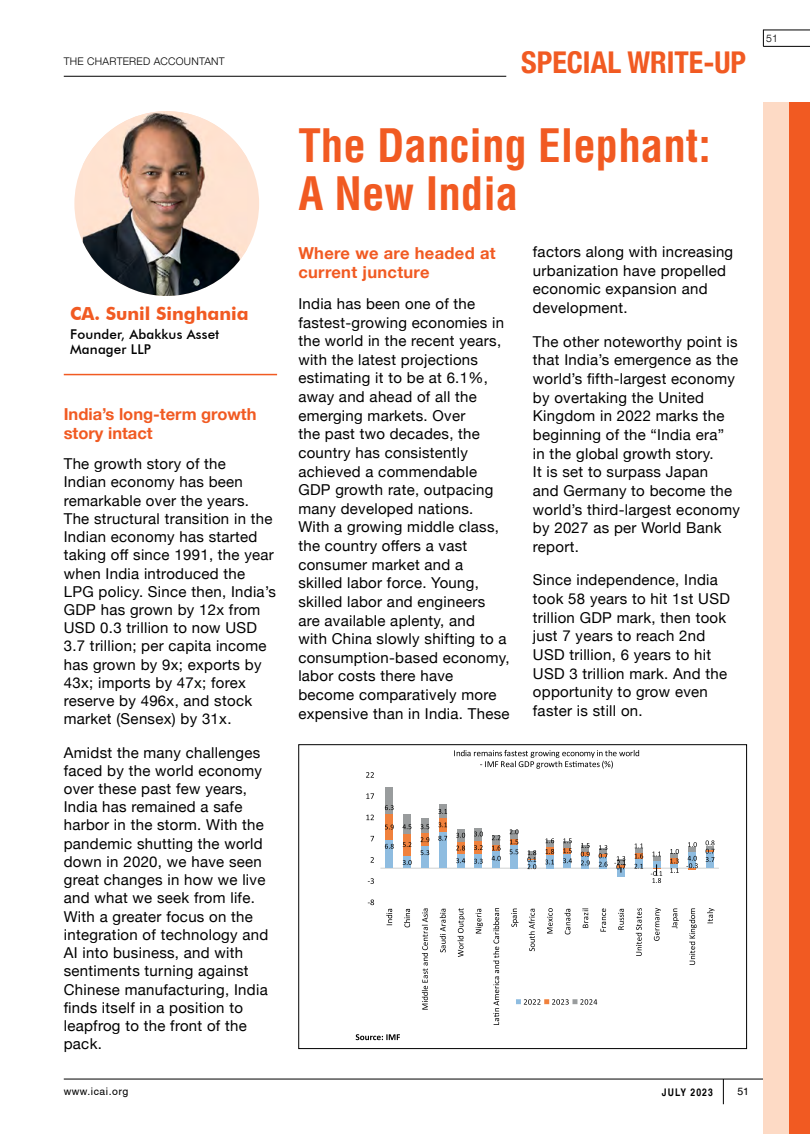
<style>
.page{position:relative;width:810px;height:1134px;background:#fff}
.page>*{position:absolute;margin:0;border:0;box-sizing:border-box;transform-origin:0 0}
.t1{font:700 condensed 45px/48px "Helvetica";color:#f15a22}
.t2{font:700 condensed 30px "Helvetica Neue";color:#f15a22}
.t3{font:700 18px "Futura BT";color:#f15a22}
.t4{font:700 16.5px/18.9px "Helvetica Neue";color:#f15a22}
.t5{font:700 16.5px/19.4px "Helvetica Neue";letter-spacing:.02em;color:#f15a22}
.t6{font:15px/18.6px "Helvetica Neue";letter-spacing:.02em;color:#000}
.t7{font:500 13.5px/15px "Futura BT";letter-spacing:.01em;color:#000}
.t8{font:300 10.5px "Helvetica Neue";letter-spacing:.025em;color:#000}
.t9{font:condensed 10.5px "Helvetica";letter-spacing:.05em;color:#000}
.t10{font:700 condensed 10.5px "Helvetica";color:#000}
.t11{font:300 10.5px "Helvetica Neue LT Com";color:#000}
</style>
<div class="page">
<hr style="left:64px;top:76px;width:442px;height:1px;background:#000">
<hr style="left:64px;top:1079px;width:699px;height:1px;background:#000">
<svg style="left:723px;top:1079px;width:1px;height:25px"></svg>
<div style="left:789px;top:102px;width:21px;height:1032px;background:#f15a22"></div>
<div style="left:763px;top:102px;width:26px;height:1032px;background:#fddac5"></div>
<hr style="left:64px;top:374px;width:213px;height:1px;background:#f15a22">
<hr style="left:380px;top:868px;width:339px;height:1px;background:#d0d1d1">
<div style="left:706px;top:852px;width:8px;height:16px;background:#8ebce0"></div>
<div style="left:617px;top:868px;width:8px;height:9px;background:#8ebce0"></div>
<div style="left:600px;top:857px;width:7px;height:11px;background:#8ebce0"></div>
<svg style="left:582px;top:865px;width:7px;height:3px"></svg>
<div style="left:564px;top:854px;width:7px;height:14px;background:#8ebce0"></div>
<div style="left:546px;top:855px;width:7px;height:13px;background:#8ebce0"></div>
<div style="left:510px;top:845px;width:8px;height:23px;background:#8ebce0"></div>
<div style="left:493px;top:851px;width:7px;height:17px;background:#8ebce0"></div>
<div style="left:475px;top:854px;width:7px;height:14px;background:#8ebce0"></div>
<div style="left:457px;top:854px;width:7px;height:14px;background:#8ebce0"></div>
<div style="left:439px;top:831px;width:7px;height:37px;background:#8ebce0"></div>
<div style="left:421px;top:846px;width:8px;height:22px;background:#8ebce0"></div>
<div style="left:404px;top:855px;width:7px;height:13px;background:#8ebce0"></div>
<div style="left:386px;top:839px;width:7px;height:29px;background:#8ebce0"></div>
<div style="left:546px;top:847px;width:7px;height:8px;background:#f0813c"></div>
<svg style="left:493px;top:844px;width:7px;height:7px"></svg>
<div style="left:475px;top:841px;width:7px;height:13px;background:#f0813c"></div>
<svg style="left:457px;top:842px;width:7px;height:12px"></svg>
<div style="left:439px;top:818px;width:7px;height:13px;background:#f0813c"></div>
<div style="left:421px;top:833px;width:8px;height:13px;background:#f0813c"></div>
<div style="left:404px;top:833px;width:7px;height:22px;background:#f0813c"></div>
<div style="left:386px;top:814px;width:7px;height:25px;background:#f0813c"></div>
<div style="left:546px;top:841px;width:7px;height:6px;background:#999c9d"></div>
<svg style="left:493px;top:840px;width:7px;height:4px"></svg>
<div style="left:475px;top:828px;width:7px;height:13px;background:#999c9d"></div>
<div style="left:457px;top:829px;width:7px;height:13px;background:#999c9d"></div>
<div style="left:439px;top:805px;width:7px;height:13px;background:#999c9d"></div>
<div style="left:421px;top:818px;width:8px;height:15px;background:#999c9d"></div>
<div style="left:404px;top:814px;width:7px;height:19px;background:#999c9d"></div>
<div style="left:386px;top:787px;width:7px;height:27px;background:#999c9d"></div>
<svg style="left:386px;top:909px;width:6px;height:16px"></svg>
<svg style="left:404px;top:909px;width:6px;height:18px"></svg>
<svg style="left:422px;top:909px;width:6px;height:101px"></svg>
<svg style="left:440px;top:909px;width:6px;height:43px"></svg>
<svg style="left:458px;top:908px;width:7px;height:49px"></svg>
<svg style="left:476px;top:909px;width:7px;height:24px"></svg>
<svg style="left:493px;top:908px;width:6px;height:117px"></svg>
<svg style="left:511px;top:909px;width:8px;height:18px"></svg>
<svg style="left:529px;top:909px;width:6px;height:42px"></svg>
<svg style="left:547px;top:908px;width:6px;height:26px"></svg>
<svg style="left:564px;top:909px;width:6px;height:25px"></svg>
<svg style="left:582px;top:909px;width:6px;height:19px"></svg>
<svg style="left:601px;top:908px;width:5px;height:24px"></svg>
<svg style="left:618px;top:909px;width:6px;height:21px"></svg>
<svg style="left:636px;top:908px;width:6px;height:48px"></svg>
<svg style="left:654px;top:908px;width:7px;height:33px"></svg>
<svg style="left:672px;top:909px;width:7px;height:19px"></svg>
<svg style="left:689px;top:908px;width:8px;height:57px"></svg>
<svg style="left:707px;top:908px;width:8px;height:16px"></svg>
<svg style="left:368px;top:900px;width:6px;height:5px"></svg>
<svg style="left:368px;top:878px;width:6px;height:6px"></svg>
<svg style="left:371px;top:857px;width:3px;height:6px"></svg>
<svg style="left:370px;top:836px;width:4px;height:5px"></svg>
<svg style="left:366px;top:815px;width:8px;height:5px"></svg>
<svg style="left:366px;top:793px;width:8px;height:6px"></svg>
<svg style="left:366px;top:772px;width:8px;height:6px"></svg>
<svg style="left:385px;top:844px;width:9px;height:5px"></svg>
<svg style="left:403px;top:860px;width:9px;height:5px"></svg>
<svg style="left:421px;top:850px;width:8px;height:5px"></svg>
<svg style="left:438px;top:836px;width:9px;height:5px"></svg>
<svg style="left:456px;top:858px;width:9px;height:5px"></svg>
<svg style="left:474px;top:859px;width:9px;height:5px"></svg>
<svg style="left:492px;top:856px;width:9px;height:5px"></svg>
<svg style="left:545px;top:860px;width:9px;height:4px"></svg>
<svg style="left:385px;top:825px;width:9px;height:4px"></svg>
<svg style="left:403px;top:842px;width:8px;height:5px"></svg>
<svg style="left:421px;top:837px;width:8px;height:5px"></svg>
<svg style="left:438px;top:822px;width:9px;height:5px"></svg>
<svg style="left:456px;top:846px;width:9px;height:4px"></svg>
<svg style="left:474px;top:845px;width:9px;height:5px"></svg>
<svg style="left:492px;top:846px;width:9px;height:4px"></svg>
<svg style="left:546px;top:849px;width:8px;height:5px"></svg>
<svg style="left:385px;top:805px;width:9px;height:5px"></svg>
<svg style="left:403px;top:824px;width:8px;height:5px"></svg>
<svg style="left:421px;top:824px;width:8px;height:5px"></svg>
<svg style="left:438px;top:809px;width:9px;height:5px"></svg>
<svg style="left:456px;top:833px;width:9px;height:5px"></svg>
<svg style="left:474px;top:832px;width:9px;height:4px"></svg>
<svg style="left:492px;top:835px;width:9px;height:5px"></svg>
<svg style="left:510px;top:829px;width:9px;height:25px"></svg>
<svg style="left:527px;top:850px;width:9px;height:19px"></svg>
<svg style="left:546px;top:838px;width:8px;height:5px"></svg>
<svg style="left:563px;top:838px;width:9px;height:25px"></svg>
<svg style="left:581px;top:843px;width:9px;height:22px"></svg>
<svg style="left:599px;top:845px;width:9px;height:22px"></svg>
<svg style="left:634px;top:843px;width:9px;height:26px"></svg>
<svg style="left:670px;top:849px;width:9px;height:24px"></svg>
<svg style="left:686px;top:842px;width:12px;height:27px"></svg>
<svg style="left:706px;top:840px;width:9px;height:22px"></svg>
<svg style="left:614px;top:856px;width:12px;height:17px"></svg>
<svg style="left:651px;top:852px;width:11px;height:31px"></svg>
<svg style="left:454px;top:750px;width:185px;height:19px"></svg>
<svg style="left:516px;top:999px;width:81px;height:6px"></svg>
<svg style="left:356px;top:1034px;width:44px;height:6px"></svg>
<div style="left:298px;top:744px;width:449px;height:305px;border:1px solid #000"></div>
<img style="left:74px;top:111px;width:185px;height:185px;border-radius:50%">
<img style="left:83px;top:111px;width:84px;height:54px">
<hr style="left:763px;top:30px;width:47px;height:1px;background:#000">
<hr style="left:763px;top:46px;width:47px;height:1px;background:#000">
<svg style="left:763px;top:30px;width:1px;height:16px"></svg>
<p class="t8" style="left:64px;top:53px;width:163px">THE CHARTERED ACCOUNTANT</p>
<h2 class="t2" style="left:521px;top:38px;width:226px">SPECIAL WRITE-UP</h2>
<p class="t11" style="left:766px;top:32px;width:13px">51</p>
<p class="t3" style="left:70px;top:302px;width:180px">CA. Sunil Singhania</p>
<p class="t7" style="left:70px;top:327px;width:151px">Founder, Abakkus Asset<br>Manager LLP</p>
<p class="t4" style="left:64px;top:405px;width:194px">India’s long-term growth story intact</p>
<p class="t6" style="left:64px;top:456px;width:214px">The growth story of the<br>Indian economy has been remarkable over the years.<br>The structural transition in the<br>Indian economy has started taking off since 1991, the year when India introduced the<br>LPG policy. Since then, India’s<br>GDP has grown by 12x from<br>USD 0.3 trillion to now USD<br>3.7 trillion; per capita income has grown by 9x; exports by<br>43x; imports by 47x; forex reserve by 496x, and stock market (Sensex) by 31x.</p>
<p class="t6" style="left:64px;top:744px;width:206px">Amidst the many challenges faced by the world economy over these past few years,<br>India has remained a safe harbor in the storm. With the pandemic shutting the world down in 2020, we have seen great changes in how we live and what we seek from life.<br>With a greater focus on the integration of technology and<br>AI into business, and with sentiments turning against<br>Chinese manufacturing, India finds itself in a position to leapfrog to the front of the pack.</p>
<h1 class="t1" style="left:298px;top:121px;width:414px">The Dancing Elephant:<br>A New India</h1>
<p class="t5" style="left:298px;top:244px;width:199px">Where we are headed at current juncture</p>
<p class="t6" style="left:298px;top:295px;width:213px">India has been one of the fastest-growing economies in the world in the recent years, with the latest projections estimating it to be at 6.1%, away and ahead of all the emerging markets. Over<br>the past two decades, the country has consistently achieved a commendable<br>GDP growth rate, outpacing many developed nations.<br>With a growing middle class, the country offers a vast consumer market and a skilled labor force. Young, skilled labor and engineers are available aplenty, and<br>with China slowly shifting to a consumption-based economy, labor costs there have become comparatively more expensive than in India. These</p>
<p class="t6" style="left:533px;top:243px;width:202px">factors along with increasing urbanization have propelled economic expansion and development.</p>
<p class="t6" style="left:533px;top:333px;width:209px">The other noteworthy point is that India’s emergence as the world’s fifth-largest economy by overtaking the United<br>Kingdom in 2022 marks the beginning of the “India era”<br>in the global growth story.<br>It is set to surpass Japan<br>and Germany to become the world’s third-largest economy by 2027 as per World Bank report.</p>
<p class="t6" style="left:533px;top:572px;width:199px">Since independence, India took 58 years to hit 1st USD trillion GDP mark, then took just 7 years to reach 2nd<br>USD trillion, 6 years to hit<br>USD 3 trillion mark. And the opportunity to grow even faster is still on.</p>
<p class="t9" style="left:64px;top:1085px;width:66px">www.icai.org</p>
<p class="t10" style="left:662px;top:1086px;width:54px">JULY 2023</p>
<p class="t9" style="left:737px;top:1085px;width:13px">51</p>
</div>
